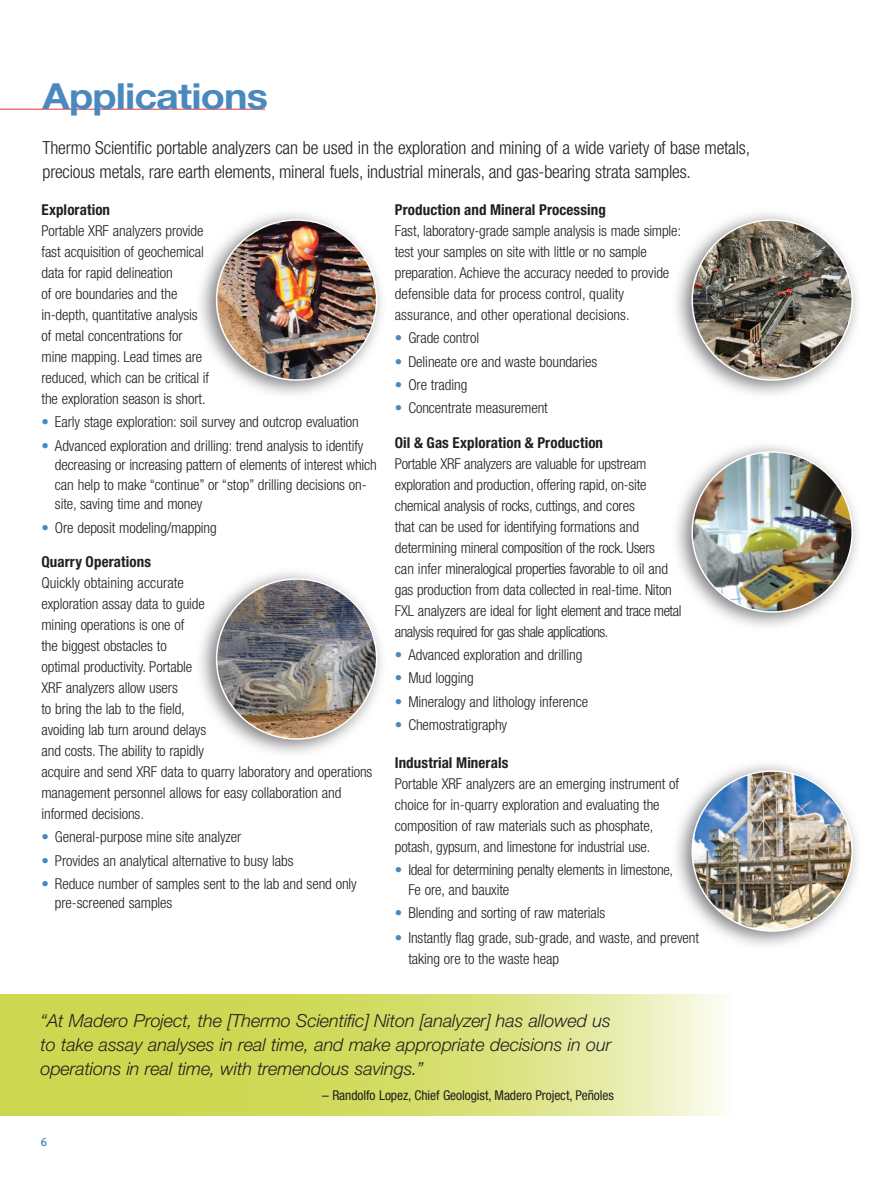
<style>
.page{position:relative;width:891px;height:1188px;background:#fff}
.page>*{position:absolute;margin:0;border:0;box-sizing:border-box;transform-origin:0 0}
.t1{font:700 36px "Helvetica Neue LT Std";letter-spacing:-.02em;color:#4a89be;scale:1.1 1}
.t2{font:300 condensed 18px/24px "Helvetica Neue LT Std";letter-spacing:-.01em;color:#231f20}
.t3{font:italic 300 18px/24px "Helvetica Neue LT Std";letter-spacing:-.005em;color:#231f20;text-align:justify}
.t4{font:300 condensed 15px/21px "Helvetica Neue LT Std";letter-spacing:-.005em;color:#231f20}
.t5{font:700 condensed 15px "Helvetica Neue LT Std";letter-spacing:.005em;color:#231f20}
.t6{font:condensed 13.5px "Helvetica Neue LT Std";letter-spacing:-.005em;color:#231f20}
.t7{font:500 12px "Meta";color:#4a89be}
.s1{color:#4a89be}
</style>
<div class="page">
<hr style="left:0;top:109px;width:265px;height:1px;background:#ee2d33">
<svg style="left:0;top:994px;width:725px;height:121px;background:#d7df75"></svg>
<svg style="left:200px;top:213px;width:182px;height:182px"></svg>
<img style="left:217px;top:220px;width:160px;height:160px;border-radius:80px">
<svg style="left:200px;top:572px;width:182px;height:182px"></svg>
<img style="left:217px;top:579px;width:160px;height:160px;border-radius:80px">
<svg style="left:676px;top:213px;width:182px;height:182px"></svg>
<img style="left:692px;top:220px;width:160px;height:160px;border-radius:80px">
<svg style="left:676px;top:445px;width:182px;height:182px"></svg>
<img style="left:692px;top:452px;width:160px;height:160px;border-radius:80px">
<svg style="left:676px;top:764px;width:182px;height:182px"></svg>
<img style="left:693px;top:771px;width:159px;height:160px">
<h1 class="t1" style="left:43px;top:74px;width:206px">Applications</h1>
<p class="t2" style="left:43px;top:135px;width:709px">Thermo Scientific portable analyzers can be used in the exploration and mining of a wide variety of base metals, precious metals, rare earth elements, mineral fuels, industrial minerals, and gas-bearing strata samples.</p>
<p class="t5" style="left:41px;top:201px;width:70px">Exploration</p>
<p class="t4" style="left:41px;top:220px;width:169px">Portable XRF analyzers provide fast acquisition of geochemical data for rapid delineation<br>of ore boundaries and the in-depth, quantitative analysis of metal concentrations for mine mapping. Lead times are reduced, which can be critical if the exploration season is short.</p>
<p class="t4" style="left:41px;top:412px;width:319px"><span class="s1">•</span> Early stage exploration: soil survey and outcrop evaluation</p>
<p class="t4" style="left:55px;top:436px;width:323px;line-height:19.5px;text-indent:-13px"><span class="s1">•</span> Advanced exploration and drilling: trend analysis to identify decreasing or increasing pattern of elements of interest which can help to make “continue” or “stop” drilling decisions on&shy;site, saving time and money</p>
<p class="t4" style="left:41px;top:517px;width:177px"><span class="s1">•</span> Ore deposit modeling/mapping</p>
<p class="t5" style="left:41px;top:553px;width:111px">Quarry Operations</p>
<p class="t4" style="left:41px;top:572px;width:333px">Quickly obtaining accurate<br>exploration assay data to guide<br>mining operations is one of<br>the biggest obstacles to<br>optimal productivity. Portable<br>XRF analyzers allow users<br>to bring the lab to the field,<br>avoiding lab turn around delays<br>and costs. The ability to rapidly<br>acquire and send XRF data to quarry laboratory and operations management personnel allows for easy collaboration and informed decisions.</p>
<p class="t4" style="left:41px;top:826px;width:201px"><span class="s1">•</span> General-purpose mine site analyzer</p>
<p class="t4" style="left:41px;top:850px;width:254px"><span class="s1">•</span> Provides an analytical alternative to busy labs</p>
<p class="t4" style="left:55px;top:874px;width:303px;line-height:19.5px;text-indent:-13px"><span class="s1">•</span> Reduce number of samples sent to the lab and send only pre-screened samples</p>
<p class="t5" style="left:395px;top:201px;width:213px">Production and Mineral Processing</p>
<p class="t4" style="left:395px;top:220px;width:288px">Fast, laboratory-grade sample analysis is made simple: test your samples on site with little or no sample preparation. Achieve the accuracy needed to provide defensible data for process control, quality assurance, and other operational decisions.</p>
<p class="t4" style="left:395px;top:328px;width:86px"><span class="s1">•</span> Grade control</p>
<p class="t4" style="left:395px;top:351px;width:204px"><span class="s1">•</span> Delineate ore and waste boundaries</p>
<p class="t4" style="left:395px;top:374px;width:74px"><span class="s1">•</span> Ore trading</p>
<p class="t4" style="left:395px;top:397px;width:155px"><span class="s1">•</span> Concentrate measurement</p>
<p class="t5" style="left:395px;top:433px;width:210px">Oil &amp; Gas Exploration &amp; Production</p>
<p class="t4" style="left:395px;top:453px;width:288px">Portable XRF analyzers are valuable for upstream exploration and production, offering rapid, on-site chemical analysis of rocks, cuttings, and cores<br>that can be used for identifying formations and determining mineral composition of the rock. Users<br>can infer mineralogical properties favorable to oil and gas production from data collected in real-time. Niton FXL analyzers are ideal for light element and trace metal analysis required for gas shale applications.</p>
<p class="t4" style="left:395px;top:644px;width:189px"><span class="s1">•</span> Advanced exploration and drilling</p>
<p class="t4" style="left:395px;top:667px;width:80px"><span class="s1">•</span> Mud logging</p>
<p class="t4" style="left:395px;top:691px;width:195px"><span class="s1">•</span> Mineralogy and lithology inference</p>
<p class="t4" style="left:395px;top:714px;width:114px"><span class="s1">•</span> Chemostratigraphy</p>
<p class="t5" style="left:395px;top:754px;width:115px">Industrial Minerals</p>
<p class="t4" style="left:395px;top:773px;width:286px">Portable XRF analyzers are an emerging instrument of choice for in-quarry exploration and evaluating the composition of raw materials such as phosphate, potash, gypsum, and limestone for industrial use.</p>
<p class="t4" style="left:408px;top:860px;width:266px;line-height:19.5px;text-indent:-14px"><span class="s1">•</span> Ideal for determining penalty elements in limestone,<br>Fe ore, and bauxite</p>
<p class="t4" style="left:395px;top:902px;width:212px"><span class="s1">•</span> Blending and sorting of raw materials</p>
<p class="t4" style="left:408px;top:927px;width:292px;text-indent:-13px"><span class="s1">•</span> Instantly flag grade, sub-grade, and waste, and prevent taking ore to the waste heap</p>
<p class="t3" style="left:40px;top:1008px;width:572px">“At Madero Project, the [Thermo Scientific] Niton [analyzer] has allowed us to take assay analyses in real time, and make appropriate decisions in our operations in real time, with tremendous savings.”</p>
<p class="t6" style="left:322px;top:1087px;width:293px">– Randolfo Lopez, Chief Geologist, Madero Project, Peñoles</p>
<p class="t7" style="left:40px;top:1135px;width:8px">6</p>
</div>
